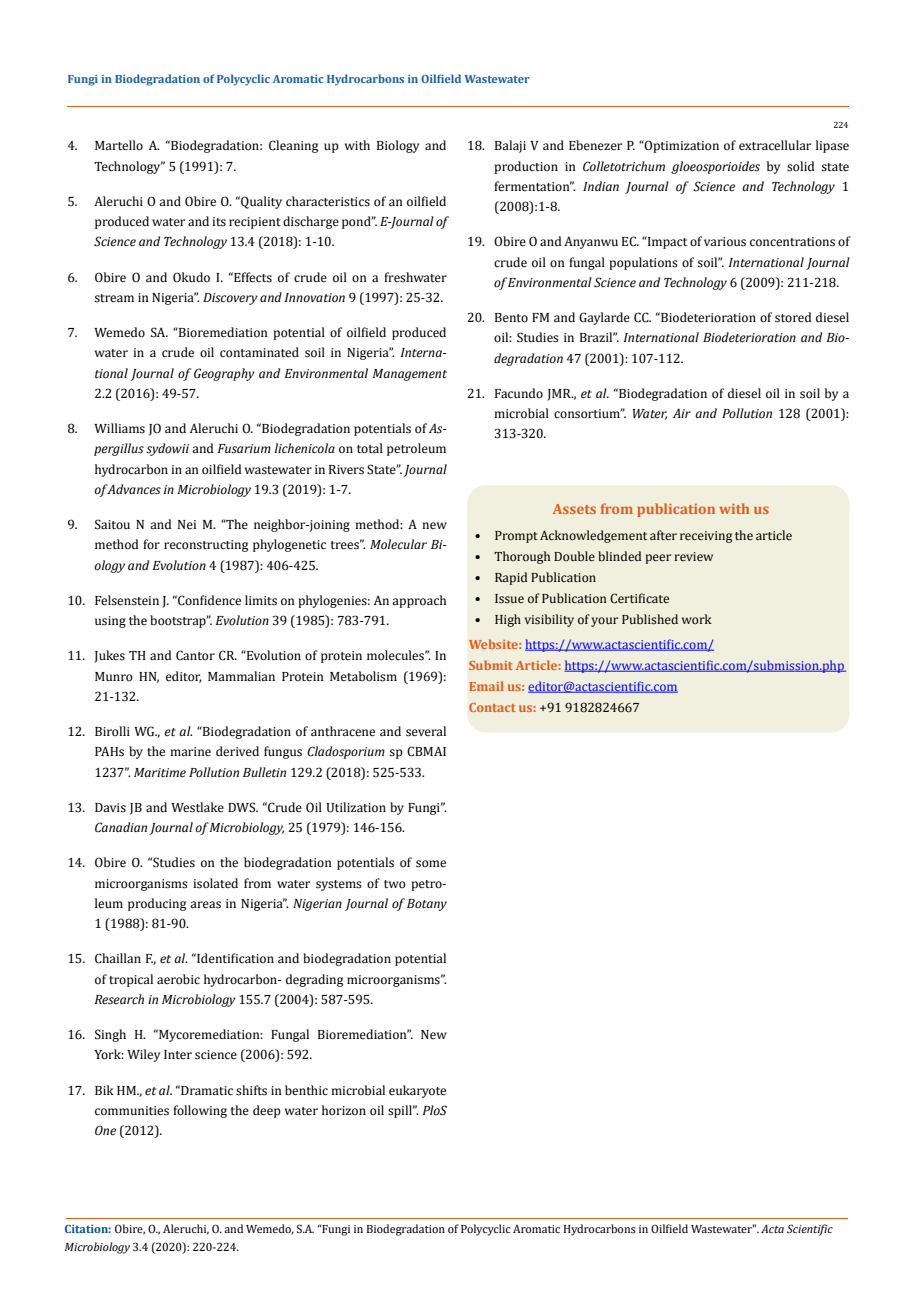
<style>
.page{position:relative;width:917px;height:1314px;background:#fff}
.page>*{position:absolute;margin:0;border:0;box-sizing:border-box;transform-origin:0 0}
.t1{font:700 15px "Cambria";color:#e05d1a}
.t2{font:13.5px/20.2px "Cambria";color:#000;text-align:justify}
.t3{font:13.5px/21px "Cambria";color:#00f}
.t4{font:12px/18px "Cambria";color:#000}
.t5{font:700 12px "Cambria";color:#1560a6}
.t6{font:9px "Cambria";color:#000}
.s1{font-style:italic}
.s2{font-weight:700;color:#e05d1a}
.s3{color:#000}
.s4{font-weight:700;color:#035089}
</style>
<div class="page">
<hr style="left:67px;top:106px;width:782px;height:1px;background:#e05d1a">
<div style="left:468px;top:486px;width:380px;height:246px;background:#f1f0de;border-radius:18px"></div>
<div style="left:467px;top:485px;width:382px;height:248px;border:2px solid #f1f0de;border-radius:18px"></div>
<hr style="left:525px;top:650px;width:189px;height:1px;background:#00f">
<hr style="left:564px;top:671px;width:282px;height:1px;background:#00f">
<hr style="left:528px;top:692px;width:149px;height:1px;background:#00f">
<hr style="left:66px;top:1218px;width:781px;height:1px;background:#e05d1a">
<p class="t5" style="left:67px;top:70px;width:463px">Fungi in Biodegradation of Polycyclic Aromatic Hydrocarbons in Oilfield Wastewater</p>
<p class="t6" style="left:833px;top:120px;width:16px">224</p>
<p class="t2" style="left:94px;top:136px;width:354px;text-indent:-27px">4. Martello A. “Biodegradation: Cleaning up with Biology and<br>Technology” 5 (1991): 7.</p>
<p class="t2" style="left:94px;top:191px;width:354px;text-indent:-27px">5. Aleruchi O and Obire O. “Quality characteristics of an oilfield produced water and its recipient discharge pond”. <span class="s1">E-Journal of Science and Technology</span> 13.4 (2018): 1-10.</p>
<p class="t2" style="left:67px;top:267px;width:381px;text-align:right">6. Obire O and Okudo I. “Effects of crude oil on a freshwater stream in Nigeria”. <span class="s1">Discovery and Innovation</span> 9 (1997): 25-32.</p>
<p class="t2" style="left:94px;top:322px;width:354px;text-indent:-27px">7. Wemedo SA. “Bioremediation potential of oilfield produced water in a crude oil contaminated soil in Nigeria”. <span class="s1">Interna&shy;tional Journal of Geography and Environmental Management</span></p>
<p class="t2" style="left:94px;top:383px;width:106px">2.2 (2016): 49-57.</p>
<p class="t2" style="left:94px;top:418px;width:354px;text-indent:-27px">8. Williams JO and Aleruchi O. “Biodegradation potentials of <span class="s1">As&shy;pergillus sydowii</span> and <span class="s1">Fusarium lichenicola</span> on total petroleum hydrocarbon in an oilfield wastewater in Rivers State”. <span class="s1">Journal of Advances in Microbiology</span> 19.3 (2019): 1-7.</p>
<p class="t2" style="left:94px;top:514px;width:354px;text-indent:-27px">9. Saitou N and Nei M. “The neighbor-joining method: A new method for reconstructing phylogenetic trees”. <span class="s1">Molecular Bi&shy;ology and Evolution</span> 4 (1987): 406-425.</p>
<p class="t2" style="left:94px;top:590px;width:354px;text-indent:-27px">10. Felsenstein J. “Confidence limits on phylogenies: An approach using the bootstrap”. <span class="s1">Evolution</span> 39 (1985): 783-791.</p>
<p class="t2" style="left:94px;top:646px;width:354px;text-indent:-27px">11. Jukes TH and Cantor CR. “Evolution of protein molecules”. In Munro HN, editor, Mammalian Protein Metabolism (1969):<br>21-132.</p>
<p class="t2" style="left:94px;top:721px;width:354px;text-indent:-27px">12. Birolli WG., <span class="s1">et al</span>. “Biodegradation of anthracene and several PAHs by the marine derived fungus <span class="s1">Cladosporium</span> sp CBMAI 1237”. <span class="s1">Maritime Pollution Bulletin</span> 129.2 (2018): 525-533.</p>
<p class="t2" style="left:94px;top:797px;width:354px;text-indent:-27px">13. Davis JB and Westlake DWS. “Crude Oil Utilization by Fungi”.<br><span class="s1">Canadian Journal of Microbiology,</span> 25 (1979): 146-156.</p>
<p class="t2" style="left:94px;top:853px;width:354px;text-indent:-27px">14. Obire O. “Studies on the biodegradation potentials of some microorganisms isolated from water systems of two petro&shy;leum producing areas in Nigeria”. <span class="s1">Nigerian Journal of Botany </span>1 (1988): 81-90.</p>
<p class="t2" style="left:94px;top:949px;width:354px;text-indent:-27px">15. Chaillan F., <span class="s1">et al</span>. “Identification and biodegradation potential of tropical aerobic hydrocarbon- degrading microorganisms”.<br><span class="s1">Research in Microbiology</span> 155.7 (2004): 587-595.</p>
<p class="t2" style="left:94px;top:1024px;width:354px;text-indent:-27px">16. Singh H. “Mycoremediation: Fungal Bioremediation”. New<br>York: Wiley Inter science (2006): 592.</p>
<p class="t2" style="left:94px;top:1080px;width:354px;text-indent:-27px">17. Bik HM., <span class="s1">et al</span>. “Dramatic shifts in benthic microbial eukaryote communities following the deep water horizon oil spill”. <span class="s1">PloS One</span> (2012).</p>
<p class="t2" style="left:494px;top:136px;width:357px;text-indent:-27px">18. Balaji V and Ebenezer P. “Optimization of extracellular lipase production in <span class="s1">Colletotrichum gloeosporioides</span> by solid state fermentation”. <span class="s1">Indian Journal of Science and Technology</span> 1 (2008):1-8.</p>
<p class="t2" style="left:494px;top:232px;width:357px;text-indent:-27px">19. Obire O and Anyanwu EC. “Impact of various concentrations of crude oil on fungal populations of soil”. <span class="s1">International Journal of Environmental Science and Technology</span> 6 (2009): 211-218.</p>
<p class="t2" style="left:494px;top:307px;width:357px;text-indent:-27px">20. Bento FM and Gaylarde CC. “Biodeterioration of stored diesel oil: Studies in Brazil”. <span class="s1">International Biodeterioration and Bio&shy;degradation</span> 47 (2001): 107-112.</p>
<p class="t2" style="left:494px;top:383px;width:357px;text-indent:-27px">21. Facundo JMR., <span class="s1">et al</span>. “Biodegradation of diesel oil in soil by a microbial consortium”. <span class="s1">Water, Air and Pollution</span> 128 (2001):<br>313-320.</p>
<p class="t1" style="left:553px;top:498px;width:218px">Assets from publication with us</p>
<p class="t2" style="left:475px;top:525px;width:319px">• Prompt Acknowledgement after receiving the article</p>
<p class="t2" style="left:475px;top:546px;width:240px">• Thorough Double blinded peer review</p>
<p class="t2" style="left:475px;top:567px;width:123px">• Rapid Publication</p>
<p class="t2" style="left:475px;top:588px;width:196px">• Issue of Publication Certificate</p>
<p class="t2" style="left:475px;top:609px;width:238px">• High visibility of your Published work</p>
<p class="t3" style="left:468px;top:634px;width:377px"><span class="s2">Website:</span> https://www.actascientific.com/<br><span class="s2">Submit Article:</span> https://www.actascientific.com/submission.php <span class="s2">Email us:</span> editor@actascientific.com<br><span class="s2">Contact us:</span> <span class="s3">+91 9182824667</span></p>
<p class="t4" style="left:65px;top:1220px;width:769px"><span class="s4">Citation:</span> Obire, O., Aleruchi, O. and Wemedo, S.A<span class="s1">.</span> “Fungi in Biodegradation of Polycyclic Aromatic Hydrocarbons in Oilfield Wastewater". <span class="s1">Acta Scientific<br>Microbiology</span> 3.4 (2020): 220-224.</p>
</div>
